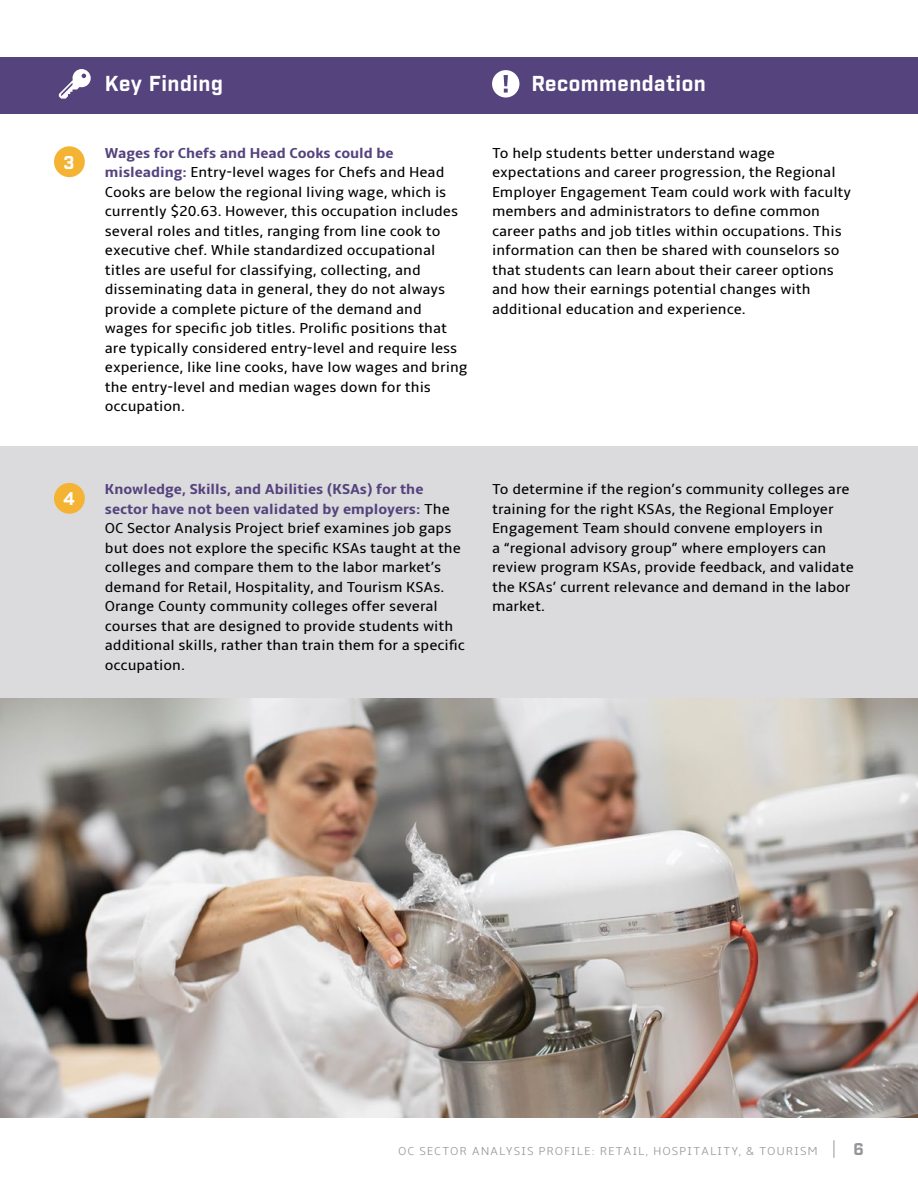
<style>
.page{position:relative;width:918px;height:1188px;background:#fff}
.page>*{position:absolute;margin:0;border:0;box-sizing:border-box;transform-origin:0 0}
.t1{font:700 21px "Industry";letter-spacing:.025em;color:#fff}
.t2{font:700 18px "Industry";color:#fff}
.t3{font:700 16.5px "Industry";color:#939598}
.t4{font:15px/19.5px "Amble";color:#000}
.t5{font:300 12px "Amble";letter-spacing:.075em;color:#939598}
.s1{font-weight:700;color:#55437e}
</style>
<div class="page">
<div style="left:0;top:446px;width:918px;height:264px;background:#dbdbdd"></div>
<div style="left:0;top:57px;width:918px;height:56px;background:#55437e"></div>
<svg style="left:59px;top:69px;width:32px;height:30px"></svg>
<svg style="left:492px;top:70px;width:27px;height:28px"></svg>
<div style="left:54px;top:146px;width:31px;height:31px;background:#f4b333;border-radius:50%"></div>
<div style="left:54px;top:483px;width:31px;height:31px;background:#f4b333;border-radius:50%"></div>
<img style="left:0;top:699px;width:918px;height:419px">
<svg style="left:834px;top:1140px;width:1px;height:18px"></svg>
<h1 class="t1" style="left:105px;top:70px;width:120px">Key Finding</h1>
<h1 class="t1" style="left:531px;top:70px;width:176px">Recommendation</h1>
<p class="t2" style="left:64px;top:151px;width:12px">3</p>
<p class="t4" style="left:105px;top:143px;width:364px"><span class="s1">Wages for Chefs and Head Cooks could be misleading:</span> Entry-level wages for Chefs and Head Cooks are below the regional living wage, which is currently $20.63. However, this occupation includes several roles and titles, ranging from line cook to executive chef. While standardized occupational titles are useful for classifying, collecting, and disseminating data in general, they do not always provide a complete picture of the demand and wages for specific job titles. Prolific positions that are typically considered entry-level and require less experience, like line cooks, have low wages and bring the entry-level and median wages down for this occupation.</p>
<p class="t4" style="left:492px;top:143px;width:361px">To help students better understand wage expectations and career progression, the Regional Employer Engagement Team could work with faculty members and administrators to define common career paths and job titles within occupations. This information can then be shared with counselors so that students can learn about their career options and how their earnings potential changes with additional education and experience.</p>
<p class="t2" style="left:63px;top:488px;width:13px">4</p>
<p class="t4" style="left:105px;top:480px;width:362px"><span class="s1">Knowledge, Skills, and Abilities (KSAs) for the sector have not been validated by employers:</span> The OC Sector Analysis Project brief examines job gaps but does not explore the specific KSAs taught at the colleges and compare them to the labor market’s demand for Retail, Hospitality, and Tourism KSAs.<br>Orange County community colleges offer several courses that are designed to provide students with additional skills, rather than train them for a specific occupation.</p>
<p class="t4" style="left:492px;top:480px;width:363px">To determine if the region’s community colleges are training for the right KSAs, the Regional Employer Engagement Team should convene employers in<br>a “regional advisory group” where employers can review program KSAs, provide feedback, and validate the KSAs’ current relevance and demand in the labor market.</p>
<p class="t5" style="left:398px;top:1144px;width:421px">OC SECTOR ANALYSIS PROFILE: RETAIL, HOSPITALITY, &amp; TOURISM</p>
<p class="t3" style="left:854px;top:1139px;width:12px">6</p>
</div>
